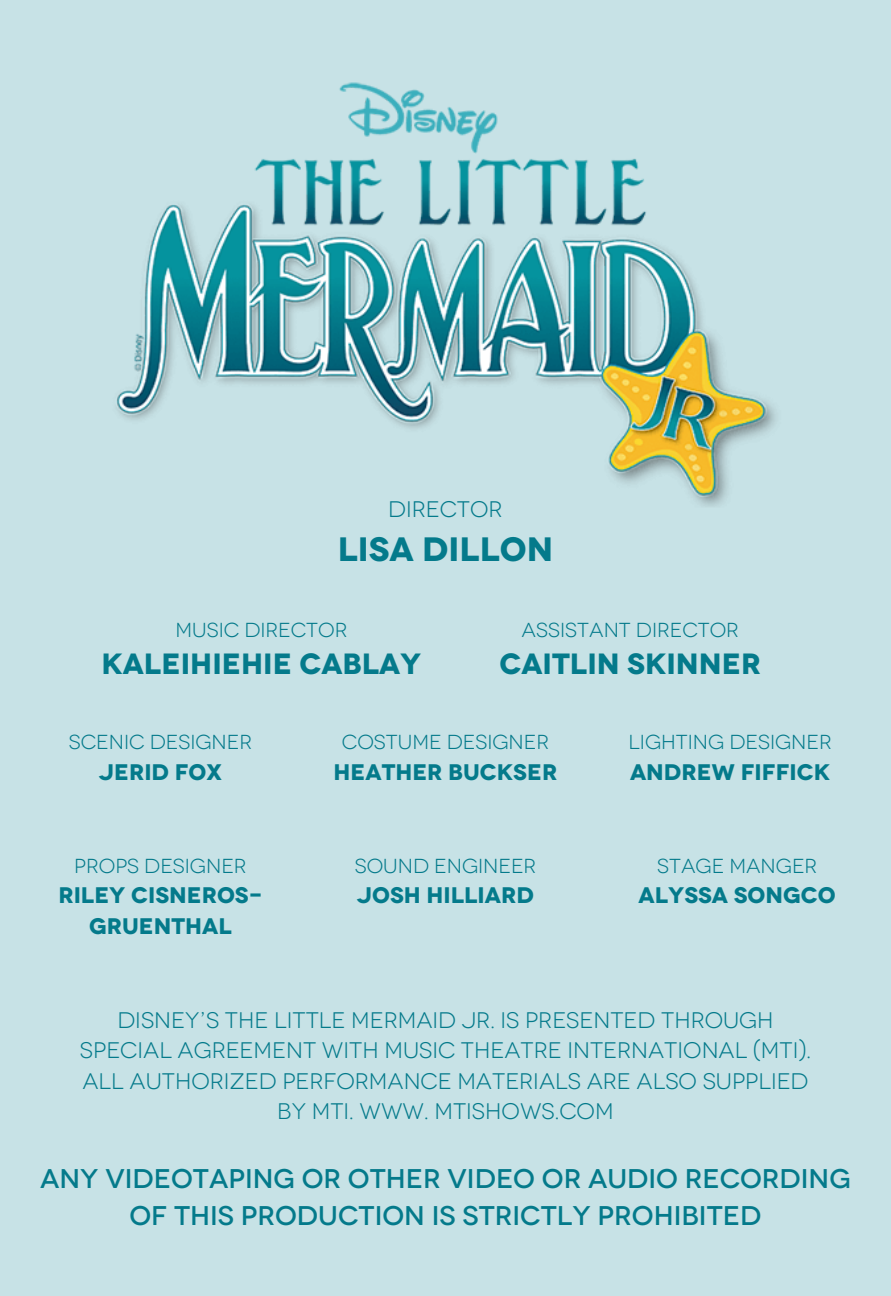
<style>
.page{position:relative;width:891px;height:1296px;background:#c7e2e6}
.page>*{position:absolute;margin:0;border:0;box-sizing:border-box;transform-origin:0 0}
.t1{font:700 33.75px "Novecentowide";color:#047a8b}
.t2{font:700 29.25px "Novecentowide";color:#047a8b}
.t3{font:500 27px/37.1px "Novecentowide";color:#047a8b;text-align:center}
.t4{font:22.5px/30.4px "Novecentowide";color:#047a8b;text-align:center}
.t5{font:700 22.5px/30.4px "Novecentowide";color:#047a8b;text-align:center}
.t6{font:20.25px "Novecentowide";color:#047a8b}
</style>
<div class="page">
<img style="left:116px;top:82px;width:660px;height:424px">
<p class="t4" style="left:388px;top:492px;width:116px">DIRECTOR</p>
<p class="t1" style="left:338px;top:526px;width:217px">LISA DILLON</p>
<p class="t6" style="left:176px;top:615px;width:173px">MUSIC DIRECTOR</p>
<p class="t2" style="left:102px;top:643px;width:321px">KALEIHIEHIE CABLAY</p>
<p class="t6" style="left:522px;top:615px;width:219px">ASSISTANT DIRECTOR</p>
<p class="t2" style="left:500px;top:643px;width:263px">CAITLIN SKINNER</p>
<p class="t6" style="left:69px;top:728px;width:185px">SCENIC DESIGNER</p>
<p class="t5" style="left:99px;top:754px;width:125px">JERID FOX</p>
<p class="t6" style="left:74px;top:852px;width:174px">PROPS DESIGNER</p>
<p class="t5" style="left:58px;top:878px;width:206px">RILEY CISNEROS-<br>GRUENTHAL</p>
<p class="t6" style="left:342px;top:728px;width:209px">COSTUME DESIGNER</p>
<p class="t5" style="left:334px;top:754px;width:225px">HEATHER BUCKSER</p>
<p class="t6" style="left:355px;top:852px;width:183px">SOUND ENGINEER</p>
<p class="t5" style="left:357px;top:878px;width:179px">JOSH HILLIARD</p>
<p class="t6" style="left:629px;top:728px;width:205px">LIGHTING DESIGNER</p>
<p class="t5" style="left:630px;top:754px;width:202px">ANDREW FIFFICK</p>
<p class="t6" style="left:657px;top:852px;width:162px">STAGE MANGER</p>
<p class="t5" style="left:639px;top:878px;width:199px">ALYSSA SONGCO</p>
<p class="t4" style="left:80px;top:1003px;width:733px">DISNEY’S THE LITTLE MERMAID JR. IS PRESENTED THROUGH SPECIAL AGREEMENT WITH MUSIC THEATRE INTERNATIONAL (MTI).<br>ALL AUTHORIZED PERFORMANCE MATERIALS ARE ALSO SUPPLIED BY MTI. WWW. MTISHOWS.COM</p>
<p class="t3" style="left:40px;top:1157px;width:812px">ANY VIDEOTAPING OR OTHER VIDEO OR AUDIO RECORDING<br>OF THIS PRODUCTION IS STRICTLY PROHIBITED</p>
</div>
